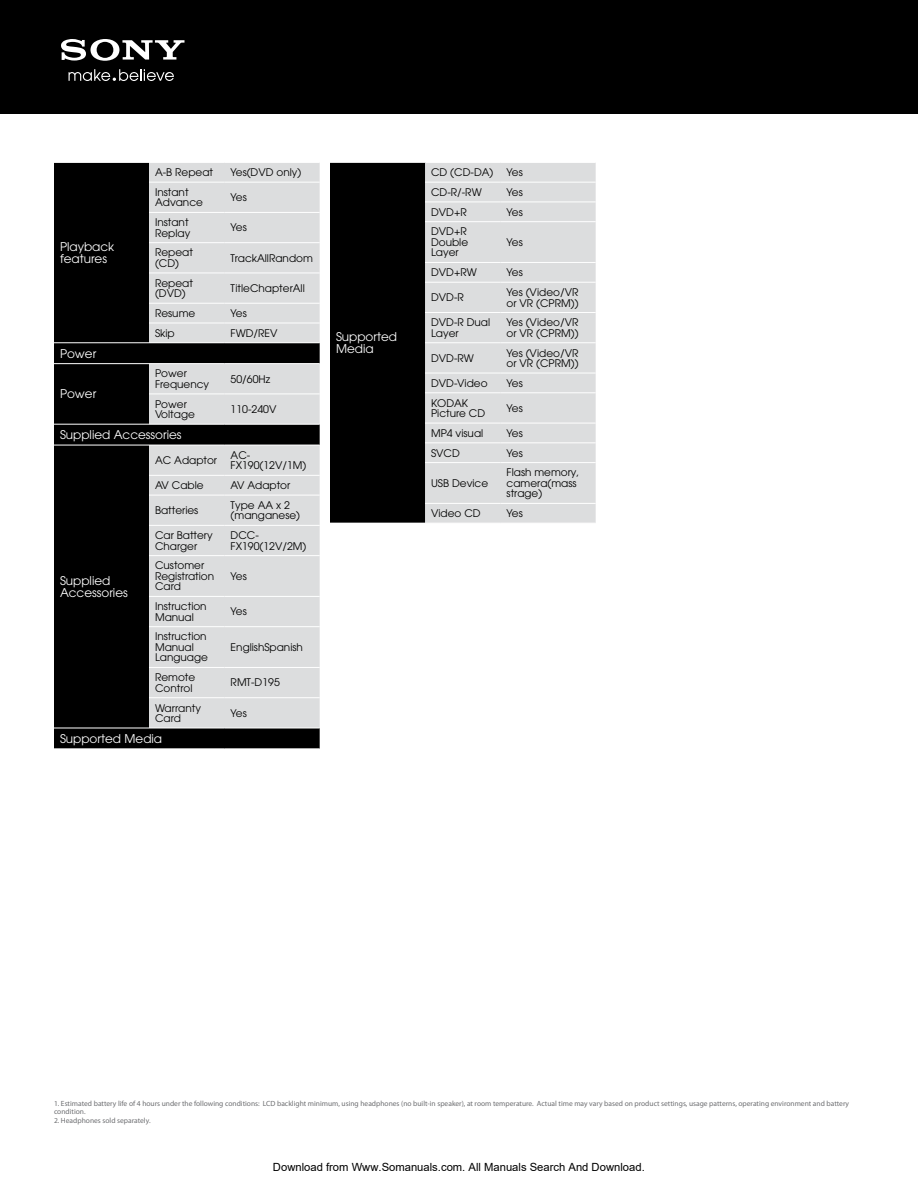
<style>
.page{position:relative;width:918px;height:1188px;background:#fff}
.page>*{position:absolute;margin:0;border:0;box-sizing:border-box;transform-origin:0 0}
.t1{font:12px/12px "ITC Avant Garde Std";color:#fff}
.t2{font:11.25px "Arial";color:#000}
.t3{font:10.5px/10.5px "ITC Avant Garde Std";color:#000}
.t4{font:7.5px/7.5px "Myriad Pro";color:#6d6e71}
</style>
<div class="page">
<div style="left:0;top:0;width:918px;height:113px;background:#000"></div>
<svg style="left:69px;top:69px;width:105px;height:12px"></svg>
<svg style="left:61px;top:39px;width:124px;height:22px"></svg>
<div style="left:54px;top:163px;width:266px;height:585px;background:#000"></div>
<svg style="left:149px;top:163px;width:171px;height:565px;background:#cccdce"></svg>
<hr style="left:149px;top:182px;width:76px;height:1px;background:#fff">
<hr style="left:225px;top:182px;width:95px;height:1px;background:#fff">
<hr style="left:149px;top:212px;width:76px;height:1px;background:#fff">
<hr style="left:225px;top:212px;width:95px;height:1px;background:#fff">
<hr style="left:149px;top:242px;width:76px;height:1px;background:#fff">
<hr style="left:225px;top:242px;width:95px;height:1px;background:#fff">
<hr style="left:149px;top:273px;width:76px;height:1px;background:#fff">
<hr style="left:225px;top:273px;width:95px;height:1px;background:#fff">
<hr style="left:149px;top:303px;width:76px;height:1px;background:#fff">
<hr style="left:225px;top:303px;width:95px;height:1px;background:#fff">
<hr style="left:149px;top:323px;width:76px;height:1px;background:#fff">
<hr style="left:225px;top:323px;width:95px;height:1px;background:#fff">
<hr style="left:54px;top:342px;width:95px;height:1px;background:#fff">
<hr style="left:149px;top:342px;width:76px;height:1px;background:#fff">
<hr style="left:225px;top:342px;width:95px;height:1px;background:#fff">
<hr style="left:54px;top:363px;width:95px;height:1px;background:#fff">
<hr style="left:149px;top:363px;width:76px;height:1px;background:#fff">
<hr style="left:225px;top:363px;width:95px;height:1px;background:#fff">
<hr style="left:149px;top:394px;width:76px;height:1px;background:#fff">
<hr style="left:225px;top:394px;width:95px;height:1px;background:#fff">
<hr style="left:54px;top:424px;width:95px;height:1px;background:#fff">
<hr style="left:149px;top:424px;width:76px;height:1px;background:#fff">
<hr style="left:225px;top:424px;width:95px;height:1px;background:#fff">
<hr style="left:54px;top:445px;width:95px;height:1px;background:#fff">
<hr style="left:149px;top:445px;width:76px;height:1px;background:#fff">
<hr style="left:225px;top:445px;width:95px;height:1px;background:#fff">
<hr style="left:149px;top:475px;width:76px;height:1px;background:#fff">
<hr style="left:225px;top:475px;width:95px;height:1px;background:#fff">
<hr style="left:149px;top:495px;width:76px;height:1px;background:#fff">
<hr style="left:225px;top:495px;width:95px;height:1px;background:#fff">
<hr style="left:149px;top:525px;width:76px;height:1px;background:#fff">
<hr style="left:225px;top:525px;width:95px;height:1px;background:#fff">
<hr style="left:149px;top:555px;width:76px;height:1px;background:#fff">
<hr style="left:225px;top:555px;width:95px;height:1px;background:#fff">
<hr style="left:149px;top:596px;width:76px;height:1px;background:#fff">
<hr style="left:225px;top:596px;width:95px;height:1px;background:#fff">
<hr style="left:149px;top:626px;width:76px;height:1px;background:#fff">
<hr style="left:225px;top:626px;width:95px;height:1px;background:#fff">
<hr style="left:149px;top:667px;width:76px;height:1px;background:#fff">
<hr style="left:225px;top:667px;width:95px;height:1px;background:#fff">
<hr style="left:149px;top:697px;width:76px;height:1px;background:#fff">
<hr style="left:225px;top:697px;width:95px;height:1px;background:#fff">
<hr style="left:54px;top:728px;width:95px;height:1px;background:#fff">
<hr style="left:149px;top:728px;width:76px;height:1px;background:#fff">
<hr style="left:225px;top:728px;width:95px;height:1px;background:#fff">
<div style="left:330px;top:162px;width:95px;height:361px;background:#000"></div>
<div style="left:425px;top:163px;width:171px;height:360px;background:#dcddde"></div>
<hr style="left:330px;top:162px;width:95px;height:1px;background:#fff">
<hr style="left:425px;top:182px;width:76px;height:1px;background:#fff">
<hr style="left:501px;top:182px;width:95px;height:1px;background:#fff">
<hr style="left:425px;top:202px;width:76px;height:1px;background:#fff">
<hr style="left:501px;top:202px;width:95px;height:1px;background:#fff">
<hr style="left:425px;top:221px;width:76px;height:1px;background:#fff">
<hr style="left:501px;top:221px;width:95px;height:1px;background:#fff">
<hr style="left:425px;top:262px;width:76px;height:1px;background:#fff">
<hr style="left:501px;top:262px;width:95px;height:1px;background:#fff">
<hr style="left:425px;top:282px;width:76px;height:1px;background:#fff">
<hr style="left:501px;top:282px;width:95px;height:1px;background:#fff">
<hr style="left:425px;top:312px;width:76px;height:1px;background:#fff">
<hr style="left:501px;top:312px;width:95px;height:1px;background:#fff">
<hr style="left:425px;top:342px;width:76px;height:1px;background:#fff">
<hr style="left:501px;top:342px;width:95px;height:1px;background:#fff">
<hr style="left:425px;top:373px;width:76px;height:1px;background:#fff">
<hr style="left:501px;top:373px;width:95px;height:1px;background:#fff">
<hr style="left:425px;top:392px;width:76px;height:1px;background:#fff">
<hr style="left:501px;top:392px;width:95px;height:1px;background:#fff">
<hr style="left:425px;top:423px;width:76px;height:1px;background:#fff">
<hr style="left:501px;top:423px;width:95px;height:1px;background:#fff">
<hr style="left:425px;top:442px;width:76px;height:1px;background:#fff">
<hr style="left:501px;top:442px;width:95px;height:1px;background:#fff">
<hr style="left:425px;top:462px;width:76px;height:1px;background:#fff">
<hr style="left:501px;top:462px;width:95px;height:1px;background:#fff">
<hr style="left:425px;top:503px;width:76px;height:1px;background:#fff">
<hr style="left:501px;top:503px;width:95px;height:1px;background:#fff">
<p class="t1" style="left:60px;top:240px;width:56px">Playback features</p>
<p class="t3" style="left:155px;top:167px;width:60px">A-B Repeat</p>
<p class="t3" style="left:231px;top:167px;width:72px">Yes(DVD only)</p>
<p class="t3" style="left:155px;top:187px;width:49px">Instant<br>Advance</p>
<p class="t3" style="left:231px;top:192px;width:18px">Yes</p>
<p class="t3" style="left:155px;top:217px;width:37px">Instant<br>Replay</p>
<p class="t3" style="left:231px;top:222px;width:18px">Yes</p>
<p class="t3" style="left:155px;top:247px;width:39px">Repeat (CD)</p>
<p class="t3" style="left:231px;top:252px;width:84px">TrackAllRandom</p>
<p class="t3" style="left:155px;top:278px;width:39px">Repeat (DVD)</p>
<p class="t3" style="left:231px;top:283px;width:76px">TitleChapterAll</p>
<p class="t3" style="left:155px;top:308px;width:42px">Resume</p>
<p class="t3" style="left:231px;top:308px;width:18px">Yes</p>
<p class="t3" style="left:155px;top:328px;width:21px">Skip</p>
<p class="t3" style="left:231px;top:328px;width:48px">FWD/REV</p>
<p class="t1" style="left:60px;top:347px;width:38px">Power</p>
<p class="t1" style="left:60px;top:388px;width:38px">Power</p>
<p class="t3" style="left:155px;top:368px;width:56px">Power<br>Frequency</p>
<p class="t3" style="left:231px;top:373px;width:41px">50/60Hz</p>
<p class="t3" style="left:155px;top:398px;width:41px">Power<br>Voltage</p>
<p class="t3" style="left:231px;top:404px;width:47px">110-240V</p>
<p class="t1" style="left:60px;top:429px;width:123px">Supplied Accessories</p>
<p class="t3" style="left:155px;top:455px;width:64px">AC Adaptor</p>
<p class="t3" style="left:231px;top:450px;width:77px">AC-<br>FX190(12V/1M)</p>
<p class="t3" style="left:155px;top:480px;width:50px">AV Cable</p>
<p class="t3" style="left:231px;top:480px;width:61px">AV Adaptor</p>
<p class="t3" style="left:155px;top:505px;width:45px">Batteries</p>
<p class="t3" style="left:231px;top:500px;width:71px">Type AA x 2 (manganese)</p>
<p class="t3" style="left:155px;top:530px;width:59px">Car Battery<br>Charger</p>
<p class="t3" style="left:231px;top:530px;width:77px">DCC-<br>FX190(12V/2M)</p>
<p class="t3" style="left:155px;top:560px;width:61px">Customer<br>Registration<br>Card</p>
<p class="t3" style="left:231px;top:571px;width:18px">Yes</p>
<p class="t3" style="left:155px;top:601px;width:53px">Instruction<br>Manual</p>
<p class="t3" style="left:231px;top:606px;width:18px">Yes</p>
<p class="t3" style="left:155px;top:631px;width:54px">Instruction<br>Manual<br>Language</p>
<p class="t3" style="left:231px;top:642px;width:74px">EnglishSpanish</p>
<p class="t3" style="left:155px;top:672px;width:42px">Remote<br>Control</p>
<p class="t3" style="left:231px;top:677px;width:51px">RMT-D195</p>
<p class="t3" style="left:155px;top:702px;width:48px">Warranty<br>Card</p>
<p class="t3" style="left:231px;top:708px;width:18px">Yes</p>
<p class="t1" style="left:60px;top:732px;width:104px">Supported Media</p>
<p class="t1" style="left:60px;top:574px;width:69px">Supplied<br>Accessories</p>
<p class="t1" style="left:336px;top:331px;width:63px">Supported<br>Media</p>
<p class="t3" style="left:431px;top:167px;width:64px">CD (CD-DA)</p>
<p class="t3" style="left:507px;top:167px;width:18px">Yes</p>
<p class="t3" style="left:431px;top:187px;width:52px">CD-R/-RW</p>
<p class="t3" style="left:507px;top:187px;width:18px">Yes</p>
<p class="t3" style="left:431px;top:206px;width:37px">DVD+R</p>
<p class="t3" style="left:507px;top:206px;width:18px">Yes</p>
<p class="t3" style="left:431px;top:226px;width:39px">DVD+R<br>Double<br>Layer</p>
<p class="t3" style="left:507px;top:237px;width:18px">Yes</p>
<p class="t3" style="left:431px;top:267px;width:47px">DVD+RW</p>
<p class="t3" style="left:507px;top:267px;width:18px">Yes</p>
<p class="t3" style="left:431px;top:292px;width:34px">DVD-R</p>
<p class="t3" style="left:507px;top:287px;width:73px">Yes (Video/VR or VR (CPRM))</p>
<p class="t3" style="left:431px;top:317px;width:61px">DVD-R Dual<br>Layer</p>
<p class="t3" style="left:507px;top:317px;width:73px">Yes (Video/VR or VR (CPRM))</p>
<p class="t3" style="left:431px;top:353px;width:44px">DVD-RW</p>
<p class="t3" style="left:507px;top:347px;width:73px">Yes (Video/VR or VR (CPRM))</p>
<p class="t3" style="left:431px;top:378px;width:58px">DVD-Video</p>
<p class="t3" style="left:507px;top:378px;width:18px">Yes</p>
<p class="t3" style="left:431px;top:397px;width:56px">KODAK<br>Picture CD</p>
<p class="t3" style="left:507px;top:403px;width:18px">Yes</p>
<p class="t3" style="left:431px;top:428px;width:54px">MP4 visual</p>
<p class="t3" style="left:507px;top:428px;width:18px">Yes</p>
<p class="t3" style="left:431px;top:447px;width:30px">SVCD</p>
<p class="t3" style="left:507px;top:447px;width:18px">Yes</p>
<p class="t3" style="left:431px;top:478px;width:59px">USB Device</p>
<p class="t3" style="left:507px;top:467px;width:74px">Flash memory, camera(mass strage)</p>
<p class="t3" style="left:431px;top:508px;width:51px">Video CD</p>
<p class="t3" style="left:507px;top:508px;width:18px">Yes</p>
<p class="t4" style="left:54px;top:1100px;width:797px">1. Estimated battery life of 4 hours under the following conditions: LCD backlight minimum, using headphones (no built-in speaker), at room temperature. Actual time may vary based on product settings, usage patterns, operating environment and battery condition.</p>
<p class="t4" style="left:54px;top:1117px;width:98px">2. Headphones sold separately.</p>
<p class="t2" style="left:273px;top:1160px;width:373px">Download from Www.Somanuals.com. All Manuals Search And Download.</p>
</div>
